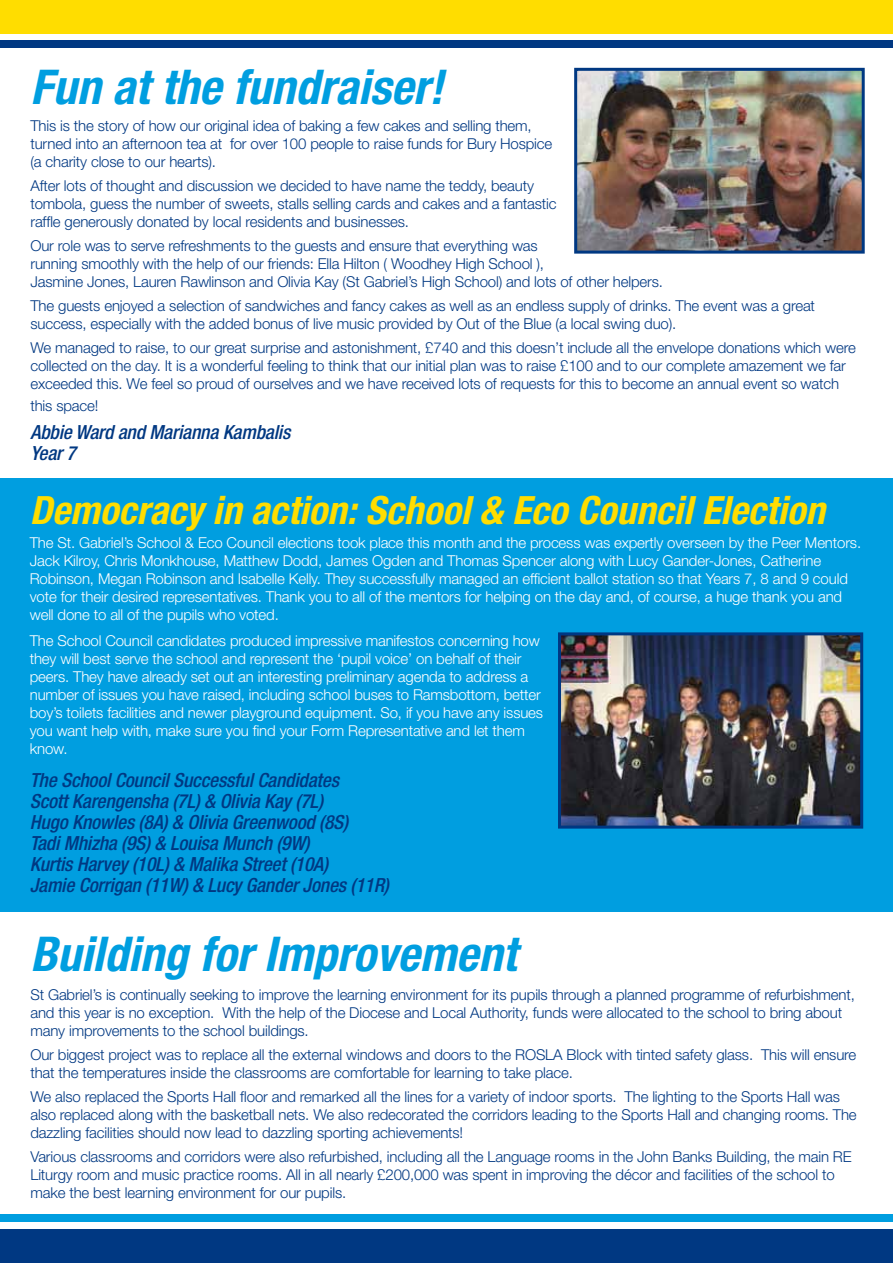
<style>
.page{position:relative;width:893px;height:1263px;background:#fff}
.page>*{position:absolute;margin:0;border:0;box-sizing:border-box;transform-origin:0 0}
.t1{font:italic 700 condensed 48px "Helvetica Neue LT";color:#009ee0}
.t2{font:italic 700 condensed 39px "Helvetica Neue LT";color:#fd0}
.t3{font:italic 500 condensed 19.5px/21px "Helvetica Neue LT";letter-spacing:-.01em;color:#003882}
.t4{font:300 15px/18px "Helvetica Neue LT";letter-spacing:-.01em;color:#003882}
.t5{font:300 15px/18px "Helvetica Neue LT";letter-spacing:-.01em;color:#fff}
</style>
<div class="page">
<div style="left:0;top:0;width:893px;height:34px;background:#fd0"></div>
<div style="left:0;top:40px;width:893px;height:8px;background:#003882"></div>
<div style="left:0;top:1229px;width:893px;height:34px;background:#003882"></div>
<div style="left:0;top:1214px;width:893px;height:8px;background:#009ee0"></div>
<div style="left:0;top:478px;width:893px;height:433px;background:#009ee0"></div>
<img style="left:562px;top:636px;width:297px;height:189px">
<div style="left:558px;top:632px;width:305px;height:197px;border:3px solid #003882"></div>
<img style="left:578px;top:72px;width:283px;height:178px">
<div style="left:574px;top:68px;width:291px;height:186px;border:3px solid #003882"></div>
<h1 class="t1" style="left:30px;top:58px;width:415px">Fun at the fundraiser!</h1>
<p class="t4" style="left:30px;top:117px;width:523px">This is the story of how our original idea of baking a few cakes and selling them, turned into an afternoon tea at for over 100 people to raise funds for Bury Hospice (a charity close to our hearts).</p>
<p class="t4" style="left:30px;top:177px;width:528px">After lots of thought and discussion we decided to have name the teddy, beauty tombola, guess the number of sweets, stalls selling cards and cakes and a fantastic raffle generously donated by local residents and businesses.</p>
<p class="t4" style="left:30px;top:237px;width:634px">Our role was to serve refreshments to the guests and ensure that everything was<br>running smoothly with the help of our friends: Ella Hilton ( Woodhey High School ),<br>Jasmine Jones, Lauren Rawlinson and Olivia Kay (St Gabriel’s High School) and lots of other helpers.</p>
<p class="t4" style="left:30px;top:297px;width:786px">The guests enjoyed a selection of sandwiches and fancy cakes as well as an endless supply of drinks. The event was a great success, especially with the added bonus of live music provided by Out of the Blue (a local swing duo).</p>
<p class="t4" style="left:30px;top:339px;width:827px">We managed to raise, to our great surprise and astonishment, £740 and this doesn’t include all the envelope donations which were collected on the day. It is a wonderful feeling to think that our initial plan was to raise £100 and to our complete amazement we far exceeded this. We feel so proud of ourselves and we have received lots of requests for this to become an annual event so watch</p>
<p class="t4" style="left:30px;top:396px;width:69px">this space!</p>
<h3 class="t3" style="left:30px;top:421px;width:261px">Abbie Ward and Marianna Kambalis<br>Year 7</h3>
<h2 class="t2" style="left:30px;top:487px;width:797px">Democracy in action: School &amp; Eco Council Election</h2>
<p class="t5" style="left:30px;top:534px;width:833px">The St. Gabriel’s School &amp; Eco Council elections took place this month and the process was expertly overseen by the Peer Mentors.<br>Jack Kilroy, Chris Monkhouse, Matthew Dodd, James Ogden and Thomas Spencer along with Lucy Gander-Jones, Catherine Robinson, Megan Robinson and Isabelle Kelly. They successfully managed an efficient ballot station so that Years 7, 8 and 9 could vote for their desired representatives. Thank you to all of the mentors for helping on the day and, of course, a huge thank you and well done to all of the pupils who voted.</p>
<p class="t5" style="left:30px;top:631px;width:515px">The School Council candidates produced impressive manifestos concerning how they will best serve the school and represent the ‘pupil voice’ on behalf of their peers. They have already set out an interesting preliminary agenda to address a number of issues you have raised, including school buses to Ramsbottom, better boy’s toilets facilities and newer playground equipment. So, if you have any issues you want help with, make sure you find your Form Representative and let them know.</p>
<p class="t3" style="left:30px;top:769px;width:361px">The School Council Successful Candidates<br>Scott Karengensha (7L) &amp; Olivia Kay (7L)<br>Hugo Knowles (8A) &amp; Olivia Greenwood (8S)<br>Tadi Mhizha (9S) &amp; Louisa Munch (9W)<br>Kurtis Harvey (10L) &amp; Malika Street (10A)<br>Jamie Corrigan (11W) &amp; Lucy Gander Jones (11R)</p>
<h1 class="t1" style="left:30px;top:924px;width:488px">Building for Improvement</h1>
<p class="t4" style="left:30px;top:985px;width:826px">St Gabriel’s is continually seeking to improve the learning environment for its pupils through a planned programme of refurbishment, and this year is no exception. With the help of the Diocese and Local Authority, funds were allocated to the school to bring about many improvements to the school buildings.</p>
<p class="t4" style="left:30px;top:1045px;width:827px">Our biggest project was to replace all the external windows and doors to the ROSLA Block with tinted safety glass. This will ensure that the temperatures inside the classrooms are comfortable for learning to take place.</p>
<p class="t4" style="left:30px;top:1087px;width:828px">We also replaced the Sports Hall floor and remarked all the lines for a variety of indoor sports. The lighting to the Sports Hall was also replaced along with the basketball nets. We also redecorated the corridors leading to the Sports Hall and changing rooms. The dazzling facilities should now lead to dazzling sporting achievements!</p>
<p class="t4" style="left:30px;top:1147px;width:823px">Various classrooms and corridors were also refurbished, including all the Language rooms in the John Banks Building, the main RE<br>Liturgy room and music practice rooms. All in all nearly £200,000 was spent in improving the décor and facilities of the school to make the best learning environment for our pupils.</p>
</div>
